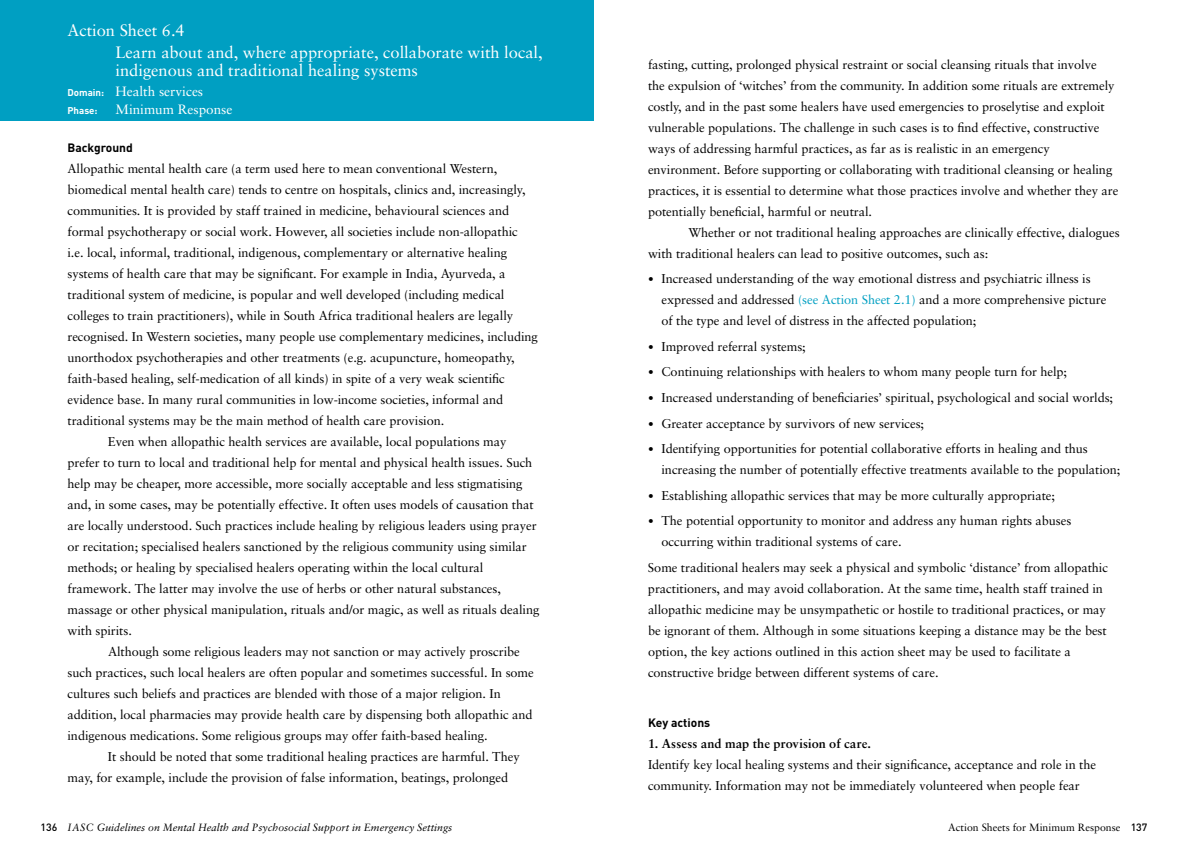
<style>
.page{position:relative;width:1188px;height:864px;background:#fff}
.page>*{position:absolute;margin:0;border:0;box-sizing:border-box;transform-origin:0 0}
.t1{font:16.5px/21.5px "Sabon";color:#fff}
.t2{font:13.5px "Sabon";color:#fff}
.t3{font:12.75px/21px "Sabon";letter-spacing:-.005em;color:#000}
.t4{font:700 12.75px "Sabon";letter-spacing:.01em;color:#000}
.t5{font:700 12px "DIN";color:#000}
.t6{font:italic 10.5px "Sabon";color:#000}
.t7{font:10.5px "Sabon";color:#000}
.t8{font:500 10.5px "DIN";color:#000}
.t9{font:700 9.75px "DIN";color:#fff}
.s1{font-family:"DIN";font-weight:700;font-size:9.75px}
.s2{font-family:"DIN";font-weight:900;font-size:12px}
.s3{color:#009fc2}
.s4{font-family:"DIN";font-weight:500}
</style>
<div class="page">
<div style="left:0;top:0;width:594px;height:121px;background:#009fc2"></div>
<p class="t1" style="left:115px;top:20px;width:429px;text-indent:-48px">Action Sheet 6.4<br>Learn about and, where appropriate, collaborate with local,</p>
<p class="t1" style="left:116px;top:59px;width:304px">indigenous and traditional healing systems</p>
<p class="t2" style="left:68px;top:83px;width:137px"><span class="s1">Domain:</span> Health services</p>
<p class="t9" style="left:68px;top:104px;width:32px">Phase:</p>
<p class="t2" style="left:116px;top:102px;width:118px">Minimum Response</p>
<p class="t5" style="left:68px;top:140px;width:67px">Background</p>
<p class="t3" style="left:68px;top:158px;width:431px">Allopathic mental health care (a term used here to mean conventional Western,</p>
<p class="t3" style="left:68px;top:179px;width:460px">biomedical mental health care) tends to centre on hospitals, clinics and, increasingly,</p>
<p class="t3" style="left:68px;top:200px;width:443px">communities. It is provided by staff trained in medicine, behavioural sciences and</p>
<p class="t3" style="left:68px;top:221px;width:452px">formal psychotherapy or social work. However, all societies include non-allopathic</p>
<p class="t3" style="left:68px;top:242px;width:441px">i.e. local, informal, traditional, indigenous, complementary or alternative healing</p>
<p class="t3" style="left:68px;top:263px;width:440px">systems of health care that may be significant. For example in India, Ayurveda, a</p>
<p class="t3" style="left:68px;top:284px;width:439px">traditional system of medicine, is popular and well developed (including medical</p>
<p class="t3" style="left:68px;top:305px;width:447px">colleges to train practitioners), while in South Africa traditional healers are legally</p>
<p class="t3" style="left:68px;top:326px;width:472px">recognised. In Western societies, many people use complementary medicines, including</p>
<p class="t3" style="left:68px;top:347px;width:449px">unorthodox psychotherapies and other treatments (e.g. acupuncture, homeopathy,</p>
<p class="t3" style="left:68px;top:368px;width:439px">faith-based healing, self-medication of all kinds) in spite of a very weak scientific</p>
<p class="t3" style="left:68px;top:389px;width:437px">evidence base. In many rural communities in low-income societies, informal and</p>
<p class="t3" style="left:68px;top:410px;width:378px">traditional systems may be the main method of health care provision.</p>
<p class="t3" style="left:108px;top:431px;width:400px">Even when allopathic health services are available, local populations may</p>
<p class="t3" style="left:67px;top:452px;width:466px">prefer to turn to local and traditional help for mental and physical health issues. Such</p>
<p class="t3" style="left:68px;top:473px;width:457px">help may be cheaper, more accessible, more socially acceptable and less stigmatising</p>
<p class="t3" style="left:68px;top:494px;width:468px">and, in some cases, may be potentially effective. It often uses models of causation that</p>
<p class="t3" style="left:68px;top:515px;width:471px">are locally understood. Such practices include healing by religious leaders using prayer</p>
<p class="t3" style="left:68px;top:536px;width:461px">or recitation; specialised healers sanctioned by the religious community using similar</p>
<p class="t3" style="left:68px;top:557px;width:417px">methods; or healing by specialised healers operating within the local cultural</p>
<p class="t3" style="left:68px;top:578px;width:435px">framework. The latter may involve the use of herbs or other natural substances,</p>
<p class="t3" style="left:68px;top:599px;width:473px">massage or other physical manipulation, rituals and/or magic, as well as rituals dealing</p>
<p class="t3" style="left:68px;top:620px;width:66px">with spirits.</p>
<p class="t3" style="left:67px;top:641px;width:14px">A</p>
<p class="t3" style="left:68px;top:641px;width:468px;text-indent:50px">lthough some religious leaders may not sanction or may actively proscribe such practices, such local healers are often popular and sometimes successful. In some cultures such beliefs and practices are blended with those of a major religion. In addition, local pharmacies may provide health care by dispensing both allopathic and indigenous medications. Some religious groups may offer faith-based healing.</p>
<p class="t3" style="left:68px;top:746px;width:454px;text-indent:40px">It should be noted that some traditional healing practices are harmful. They may, for example, include the provision of false information, beatings, prolonged</p>
<p class="t3" style="left:648px;top:54px;width:472px">fasting, cutting, prolonged physical restraint or social cleansing rituals that involve<br>the expulsion of ‘witches’ from the community. In addition some rituals are extremely costly, and in the past some healers have used emergencies to proselytise and exploit vulnerable populations. The challenge in such cases is to find effective, constructive ways of addressing harmful practices, as far as is realistic in an emergency environment. Before supporting or collaborating with traditional cleansing or healing practices, it is essential to determine what those practices involve and whether they are potentially beneficial, harmful or neutral.</p>
<p class="t3" style="left:648px;top:222px;width:473px;text-indent:40px">Whether or not traditional healing approaches are clinically effective, dialogues with traditional healers can lead to positive outcomes, such as:</p>
<p class="t3" style="left:662px;top:268px;width:446px;text-indent:-14px"><span class="s2">•</span> Increased understanding of the way emotional distress and psychiatric illness is expressed and addressed <span class="s3">(see Action Sheet 2.1)</span> and a more comprehensive picture of the type and level of distress in the affected population;</p>
<p class="t3" style="left:648px;top:336px;width:159px"><span class="s2">•</span> Improved referral systems;</p>
<p class="t3" style="left:648px;top:361px;width:421px"><span class="s2">•</span> Continuing relationships with healers to whom many people turn for help;</p>
<p class="t3" style="left:648px;top:387px;width:467px"><span class="s2">•</span> Increased understanding of beneficiaries’ spiritual, psychological and social worlds;</p>
<p class="t3" style="left:648px;top:413px;width:278px"><span class="s2">•</span> Greater acceptance by survivors of new services;</p>
<p class="t3" style="left:662px;top:438px;width:461px;text-indent:-14px"><span class="s2">•</span> Identifying opportunities for potential collaborative efforts in healing and thus increasing the number of potentially effective treatments available to the population;</p>
<p class="t3" style="left:648px;top:485px;width:409px"><span class="s2">•</span> Establishing allopathic services that may be more culturally appropriate;</p>
<p class="t3" style="left:662px;top:510px;width:411px;text-indent:-14px"><span class="s2">•</span> The potential opportunity to monitor and address any human rights abuses occurring within traditional systems of care.</p>
<p class="t3" style="left:648px;top:557px;width:462px">Some traditional healers may seek a physical and symbolic ‘distance’ from allopathic practitioners, and may avoid collaboration. At the same time, health staff trained in allopathic medicine may be unsympathetic or hostile to traditional practices, or may be ignorant of them. Although in some situations keeping a distance may be the best option, the key actions outlined in this action sheet may be used to facilitate a constructive bridge between different systems of care.</p>
<p class="t5" style="left:648px;top:715px;width:64px">Key actions</p>
<p class="t4" style="left:648px;top:735px;width:225px">1. Assess and map the provision of care.</p>
<p class="t3" style="left:648px;top:754px;width:450px">Identify key local healing systems and their significance, acceptance and role in the community. Information may not be immediately volunteered when people fear</p>
<p class="t8" style="left:40px;top:821px;width:7px">136</p>
<p class="t6" style="left:68px;top:821px;width:386px">iasc Guidelines on Mental Health and Psychosocial Support in Emergency Settings</p>
<p class="t7" style="left:948px;top:821px;width:189px">Action Sheets for Minimum Response <span class="s4">137</span></p>
</div>
